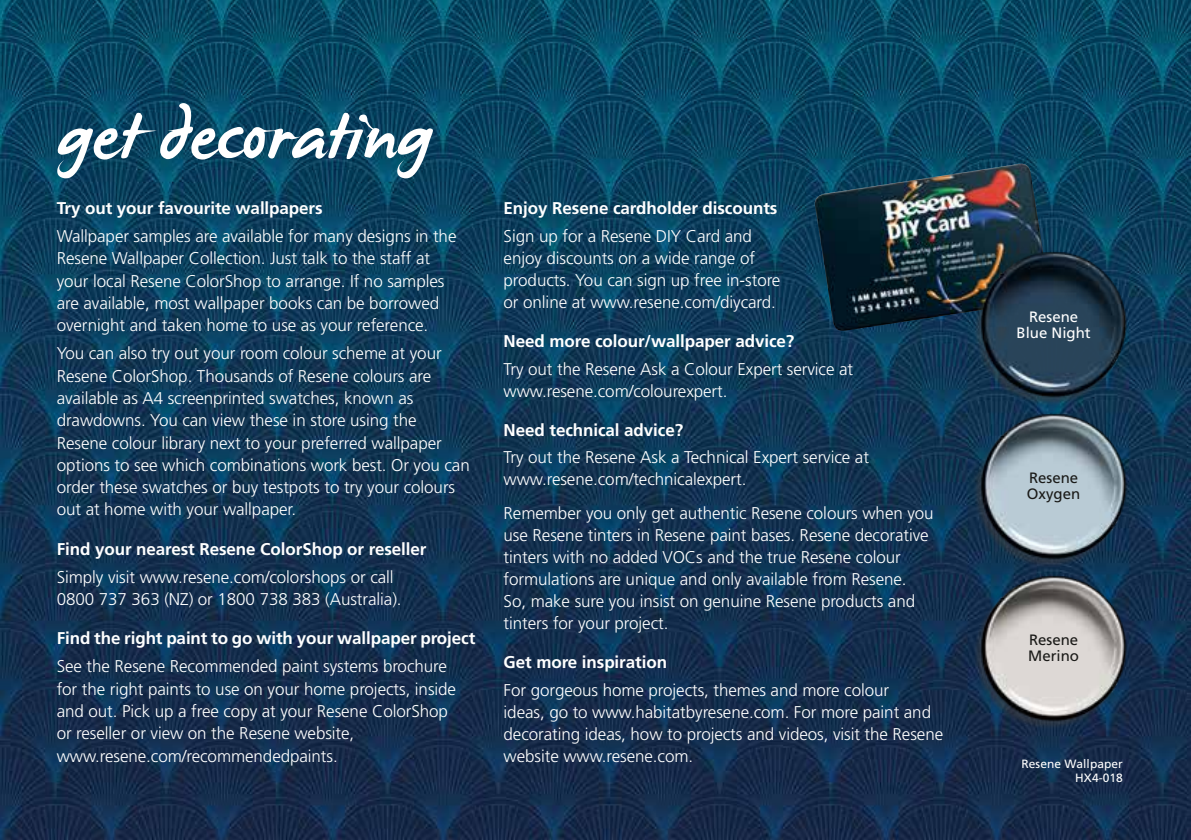
<style>
.page{position:relative;width:1191px;height:840px;background:#fff}
.page>*{position:absolute;margin:0;border:0;box-sizing:border-box;transform-origin:0 0}
.t1{font:70px "James Paul";letter-spacing:-.005em;color:#fff}
.t2{font:300 17px/22.2px "Frutiger";letter-spacing:-.005em;color:#fff}
.t3{font:700 17px "Frutiger";letter-spacing:-.005em;color:#fff}
.t4{font:15px/16px "Frutiger";color:#1a1a18}
.t5{font:15px/16px "Frutiger";color:#fff;text-align:center}
.t6{font:12px/14.4px "Frutiger";letter-spacing:.005em;color:#fff;text-align:right}
</style>
<div class="page">
<img style="left:0;top:0;width:1191px;height:839px">
<img style="left:814px;top:164px;width:235px;height:166px">
<img style="left:961px;top:235px;width:185px;height:162px">
<img style="left:961px;top:577px;width:185px;height:161px">
<img style="left:961px;top:397px;width:185px;height:180px">
<h1 class="t1" style="left:56px;top:101px;width:376px">get decorating</h1>
<p class="t3" style="left:57px;top:198px;width:267px">Try out your favourite wallpapers</p>
<p class="t2" style="left:57px;top:225px;width:401px">Wallpaper samples are available for many designs in the Resene Wallpaper Collection. Just talk to the staff at your local Resene ColorShop to arrange. If no samples are available, most wallpaper books can be borrowed overnight and taken home to use as your reference.</p>
<p class="t2" style="left:57px;top:342px;width:414px">You can also try out your room colour scheme at your Resene ColorShop. Thousands of Resene colours are available as A4 screenprinted swatches, known as drawdowns. You can view these in store using the Resene colour library next to your preferred wallpaper options to see which combinations work best. Or you can order these swatches or buy testpots to try your colours out at home with your wallpaper.</p>
<p class="t3" style="left:57px;top:538px;width:371px">Find your nearest Resene ColorShop or reseller</p>
<p class="t2" style="left:57px;top:565px;width:346px">Simply visit www.resene.com/colorshops or call<br>0800 737 363 (NZ) or 1800 738 383 (Australia).</p>
<p class="t3" style="left:57px;top:628px;width:420px">Find the right paint to go with your wallpaper project</p>
<p class="t2" style="left:57px;top:655px;width:401px">See the Resene Recommended paint systems brochure for the right paints to use on your home projects, inside and out. Pick up a free copy at your Resene ColorShop or reseller or view on the Resene website, www.resene.com/recommendedpaints.</p>
<p class="t3" style="left:503px;top:198px;width:275px">Enjoy Resene cardholder discounts</p>
<p class="t2" style="left:503px;top:225px;width:278px">Sign up for a Resene DIY Card and enjoy discounts on a wide range of products. You can sign up free in-store or online at www.resene.com/diycard.</p>
<p class="t3" style="left:503px;top:331px;width:292px">Need more colour/wallpaper advice?</p>
<p class="t2" style="left:503px;top:357px;width:351px">Try out the Resene Ask a Colour Expert service at www.resene.com/colourexpert.</p>
<p class="t3" style="left:503px;top:419px;width:181px">Need technical advice?</p>
<p class="t2" style="left:503px;top:446px;width:367px">Try out the Resene Ask a Technical Expert service at www.resene.com/technicalexpert.</p>
<p class="t2" style="left:503px;top:501px;width:431px">Remember you only get authentic Resene colours when you use Resene tinters in Resene paint bases. Resene decorative tinters with no added VOCs and the true Resene colour formulations are unique and only available from Resene.<br>So, make sure you insist on genuine Resene products and tinters for your project.</p>
<p class="t3" style="left:503px;top:651px;width:165px">Get more inspiration</p>
<p class="t2" style="left:503px;top:678px;width:441px">For gorgeous home projects, themes and more colour<br>ideas, go to www.habitatbyresene.com. For more paint and decorating ideas, how to projects and videos, visit the Resene website www.resene.com.</p>
<p class="t5" style="left:1016px;top:308px;width:76px">Resene<br>Blue Night</p>
<p class="t4" style="left:1027px;top:469px;width:55px">Resene<br>Oxygen</p>
<p class="t4" style="left:1028px;top:631px;width:52px">Resene<br>Merino</p>
<p class="t6" style="left:1021px;top:755px;width:103px">Resene Wallpaper<br>HX4-018</p>
</div>
